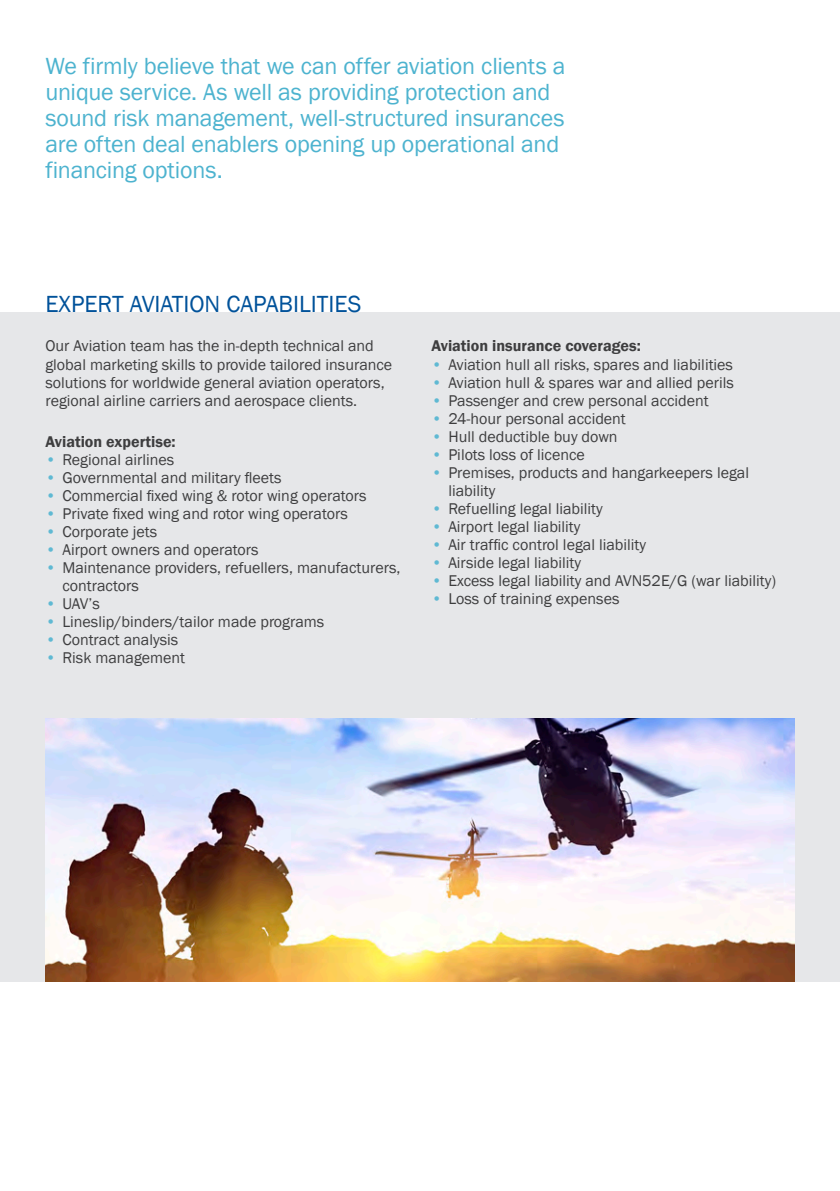
<style>
.page{position:relative;width:840px;height:1191px;background:#fff}
.page>*{position:absolute;margin:0;border:0;box-sizing:border-box;transform-origin:0 0}
.Supporting_statement{font:24px/26px "Franklin Gothic";letter-spacing:-.01em;color:#4db3cf}
.t1{font:24px "Franklin Gothic";color:#01529a}
.Body_Copy{font:16px/18px "Franklin Gothic";color:#3e3e3f}
.Body_Copy_Demi{font:600 16px "Franklin Gothic";color:#3e3e3f}
.s1{color:#5fb9d3}
</style>
<div class="page">
<div style="left:0;top:312px;width:839px;height:669px;background:#e6e7e9"></div>
<img style="left:45px;top:718px;width:749px;height:263px">
<p class="Supporting_statement" style="left:45px;top:53px;width:521px">We firmly believe that we can offer aviation clients a unique service. As well as providing protection and sound risk management, well-structured insurances are often deal enablers opening up operational and financing options.</p>
<p class="t1" style="left:45px;top:289px;width:317px">EXPERT AVIATION CAPABILITIES</p>
<p class="Body_Copy" style="left:45px;top:337px;width:348px">Our Aviation team has the in-depth technical and global marketing skills to provide tailored insurance solutions for worldwide general aviation operators, regional airline carriers and aerospace clients.</p>
<p class="Body_Copy_Demi" style="left:45px;top:432px;width:132px">Aviation expertise:</p>
<p class="Body_Copy" style="left:45px;top:451px;width:130px"><span class="s1">•</span> Regional airlines</p>
<p class="Body_Copy" style="left:45px;top:469px;width:237px"><span class="s1">•</span> Governmental and military fleets</p>
<p class="Body_Copy" style="left:45px;top:487px;width:322px"><span class="s1">•</span> Commercial fixed wing &amp; rotor wing operators</p>
<p class="Body_Copy" style="left:45px;top:505px;width:304px"><span class="s1">•</span> Private fixed wing and rotor wing operators</p>
<p class="Body_Copy" style="left:45px;top:523px;width:113px"><span class="s1">•</span> Corporate jets</p>
<p class="Body_Copy" style="left:45px;top:541px;width:215px"><span class="s1">•</span> Airport owners and operators</p>
<p class="Body_Copy" style="left:62px;top:559px;width:339px;text-indent:-17px"><span class="s1">•</span> Maintenance providers, refuellers, manufacturers, contractors</p>
<p class="Body_Copy" style="left:45px;top:595px;width:56px"><span class="s1">•</span> UAV’s</p>
<p class="Body_Copy" style="left:45px;top:613px;width:280px"><span class="s1">•</span> Lineslip/binders/tailor made programs</p>
<p class="Body_Copy" style="left:45px;top:631px;width:134px"><span class="s1">•</span> Contract analysis</p>
<p class="Body_Copy" style="left:45px;top:649px;width:141px"><span class="s1">•</span> Risk management</p>
<p class="Body_Copy_Demi" style="left:431px;top:336px;width:211px">Aviation insurance coverages:</p>
<p class="Body_Copy" style="left:431px;top:355px;width:303px"><span class="s1">•</span> Aviation hull all risks, spares and liabilities</p>
<p class="Body_Copy" style="left:431px;top:373px;width:304px"><span class="s1">•</span> Aviation hull &amp; spares war and allied perils</p>
<p class="Body_Copy" style="left:431px;top:391px;width:279px"><span class="s1">•</span> Passenger and crew personal accident</p>
<p class="Body_Copy" style="left:431px;top:409px;width:196px"><span class="s1">•</span> 24-hour personal accident</p>
<p class="Body_Copy" style="left:431px;top:427px;width:188px"><span class="s1">•</span> Hull deductible buy down</p>
<p class="Body_Copy" style="left:431px;top:445px;width:155px"><span class="s1">•</span> Pilots loss of licence</p>
<p class="Body_Copy" style="left:448px;top:463px;width:302px;text-indent:-17px"><span class="s1">•</span> Premises, products and hangarkeepers legal liability</p>
<p class="Body_Copy" style="left:431px;top:499px;width:173px"><span class="s1">•</span> Refuelling legal liability</p>
<p class="Body_Copy" style="left:431px;top:517px;width:151px"><span class="s1">•</span> Airport legal liability</p>
<p class="Body_Copy" style="left:431px;top:535px;width:216px"><span class="s1">•</span> Air traffic control legal liability</p>
<p class="Body_Copy" style="left:431px;top:553px;width:151px"><span class="s1">•</span> Airside legal liability</p>
<p class="Body_Copy" style="left:431px;top:571px;width:346px"><span class="s1">•</span> Excess legal liability and AVN52E/G (war liability)</p>
<p class="Body_Copy" style="left:431px;top:589px;width:189px"><span class="s1">•</span> Loss of training expenses</p>
</div>
